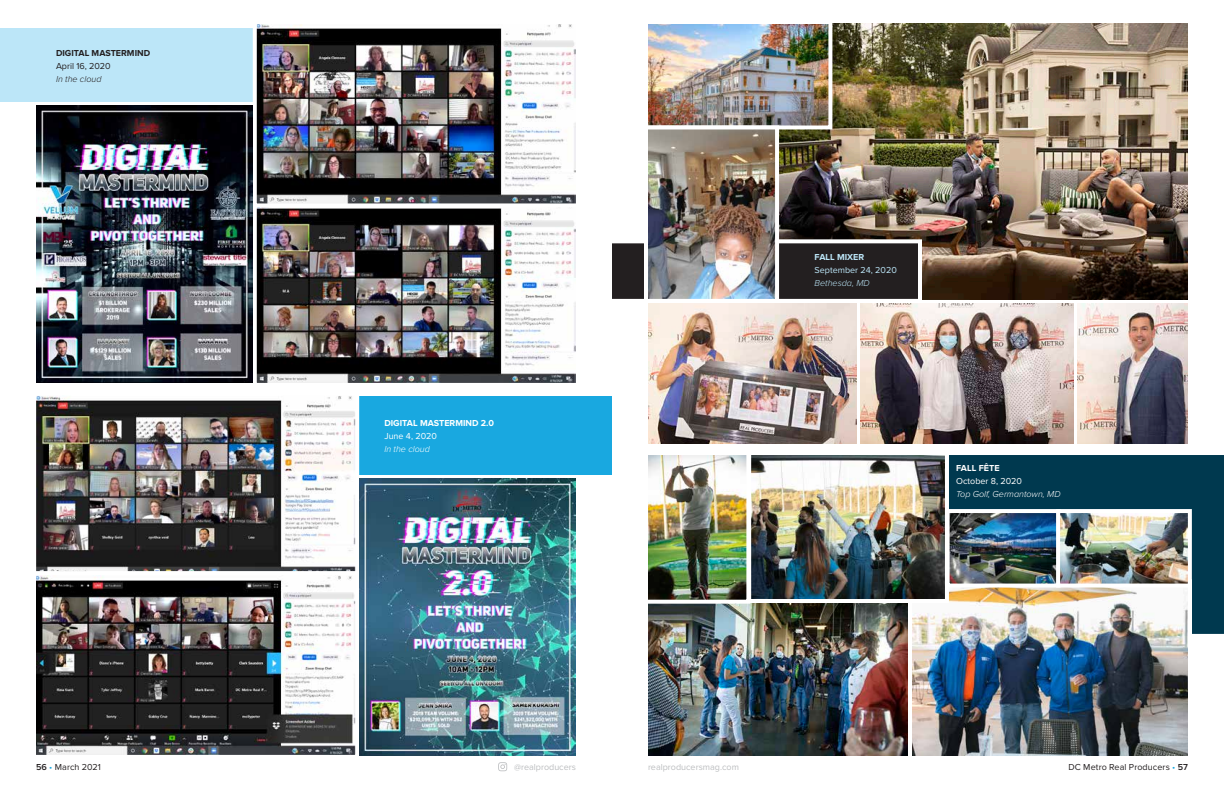
<style>
.page{position:relative;width:1224px;height:792px;background:#fff}
.page>*{position:absolute;margin:0;border:0;box-sizing:border-box;transform-origin:0 0}
.t1{font:9px "Proxima Nova";letter-spacing:.01em;color:#231f20}
.t2{font:9px "Proxima Nova";color:#bcbec0}
.t3{font:italic 300 9px "Proxima Nova";color:#fff}
.t4{font:700 9px "Proxima Nova";color:#fff}
.t5{font:9px "Proxima Nova";color:#fff}
.t6{font:700 9px "Proxima Nova";color:#231f20}
.t7{font:9px "Proxima Nova";color:#bce6f8}
.t8{font:italic 300 9px "Proxima Nova";color:#bce6f8}
.t9{font:italic 300 9px "Proxima Nova";color:#231f20}
.t10{font:700 9px "Proxima Nova";color:#bce6f8}
.s1{font-weight:600}
.s2{color:#19a8e0}
</style>
<div class="page">
<svg style="left:498px;top:762px;width:9px;height:9px"></svg>
<div style="left:1194px;top:455px;width:30px;height:179px;background:#00394f"></div>
<img style="left:907px;top:606px;width:287px;height:150px">
<img style="left:648px;top:305px;width:209px;height:138px">
<div style="left:355px;top:396px;width:257px;height:79px;background:#19a8e0"></div>
<div style="left:0;top:28px;width:253px;height:74px;background:#bce6f8"></div>
<img style="left:256px;top:209px;width:320px;height:174px">
<img style="left:251px;top:24px;width:325px;height:185px">
<img style="left:36px;top:396px;width:325px;height:173px">
<img style="left:36px;top:569px;width:320px;height:186px">
<img style="left:1078px;top:304px;width:110px;height:139px">
<img style="left:861px;top:304px;width:213px;height:139px">
<img style="left:924px;top:24px;width:264px;height:275px">
<img style="left:648px;top:606px;width:259px;height:150px">
<img style="left:612px;top:23px;width:312px;height:282px">
<img style="left:648px;top:455px;width:546px;height:151px">
<img style="left:36px;top:106px;width:217px;height:277px">
<img style="left:359px;top:479px;width:217px;height:277px">
<p class="t6" style="left:56px;top:49px;width:96px">DIGITAL MASTERMIND</p>
<p class="t1" style="left:56px;top:61px;width:56px">April 16, 2020</p>
<p class="t9" style="left:56px;top:74px;width:47px">In the cloud</p>
<p class="t4" style="left:384px;top:419px;width:111px">DIGITAL MASTERMIND 2.0</p>
<p class="t5" style="left:384px;top:431px;width:54px">June 4, 2020</p>
<p class="t3" style="left:384px;top:444px;width:47px">In the cloud</p>
<p class="t10" style="left:815px;top:253px;width:51px">FALL MIXER</p>
<p class="t7" style="left:815px;top:265px;width:84px">September 24, 2020</p>
<p class="t8" style="left:815px;top:278px;width:57px">Bethesda, MD</p>
<p class="t4" style="left:956px;top:464px;width:45px">FALL FÊTE</p>
<p class="t5" style="left:956px;top:476px;width:67px">October 8, 2020</p>
<p class="t3" style="left:956px;top:489px;width:106px">Top Golf, Germantown, MD</p>
<p class="t1" style="left:36px;top:762px;width:66px"><span class="s1">56</span> <span class="s2">•</span> March 2021</p>
<p class="t2" style="left:514px;top:762px;width:63px">@realproducers</p>
<p class="t2" style="left:648px;top:762px;width:92px">realproducersmag.com</p>
<p class="t1" style="left:1068px;top:762px;width:121px">DC Metro Real Producers <span class="s2">•</span> <span class="s1">57</span></p>
</div>
